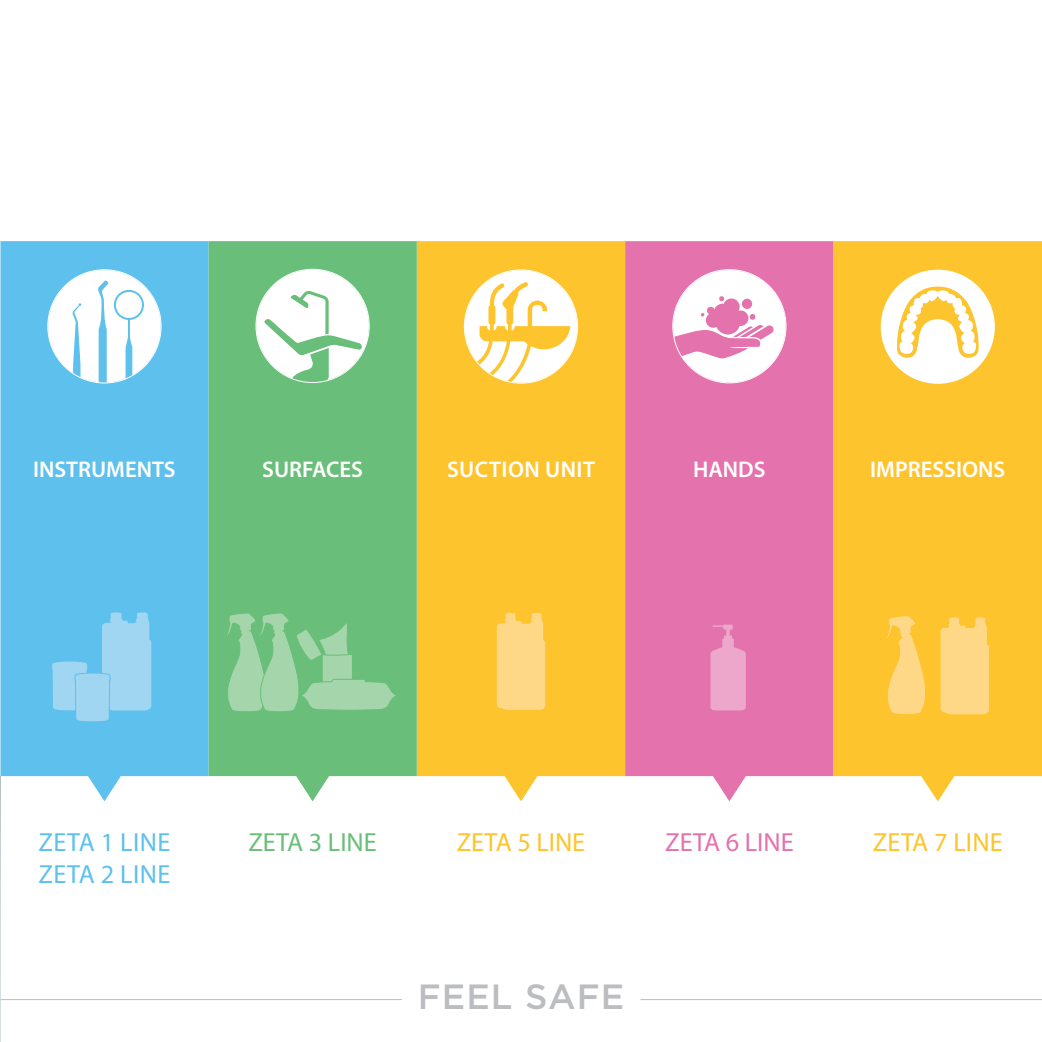
<style>
.page{position:relative;width:1042px;height:1042px;background:#fff}
.page>*{position:absolute;margin:0;border:0;box-sizing:border-box;transform-origin:0 0}
.t1{font:500 35px "Gotham";letter-spacing:.03em;color:#bcbdc0}
.t2{font:26.25px "Myriad Pro";letter-spacing:.02em;color:#5dc0ed}
.t3{font:26.25px "Myriad Pro";color:#fec42e}
.t4{font:26.25px "Myriad Pro";color:#69bf79}
.t5{font:26.25px "Myriad Pro";color:#e472ac}
.t6{font:600 22.75px "Myriad Pro";color:#fff}
.t7{font:600 22.75px "Myriad Pro";letter-spacing:.02em;color:#fff}
</style>
<div class="page">
<svg style="left:0;top:801px;width:1px;height:241px"></svg>
<div style="left:417px;top:241px;width:208px;height:560px;background:#fec42e"></div>
<div style="left:625px;top:241px;width:208px;height:560px;background:#e472ac"></div>
<svg style="left:208px;top:241px;width:209px;height:560px;background:#71c281"></svg>
<div style="left:0;top:241px;width:208px;height:560px;background:#5dc0ed"></div>
<div style="left:833px;top:241px;width:209px;height:560px;background:#fec42e"></div>
<svg style="left:225px;top:612px;width:176px;height:100px;background:#86c990"></svg>
<svg style="left:495px;top:611px;width:51px;height:100px;background:#fed479"></svg>
<svg style="left:52px;top:612px;width:99px;height:111px;background:#87cdf0"></svg>
<svg style="left:710px;top:624px;width:36px;height:87px;background:#ea9ac3"></svg>
<svg style="left:939px;top:616px;width:51px;height:100px;background:#fed479"></svg>
<svg style="left:885px;top:615px;width:41px;height:100px;background:#fecf62"></svg>
<hr style="left:0;top:999px;width:402px;height:1px;background:#bcbdc0">
<hr style="left:640px;top:999px;width:402px;height:1px;background:#bcbdc0">
<svg style="left:465px;top:270px;width:112px;height:113px"></svg>
<svg style="left:256px;top:270px;width:113px;height:110px"></svg>
<svg style="left:48px;top:270px;width:113px;height:112px"></svg>
<div style="left:116px;top:292px;width:26px;height:26px;background:#fff;border-radius:50%"></div>
<div style="left:881px;top:270px;width:114px;height:114px;background:#fff;border-radius:50%"></div>
<svg style="left:896px;top:286px;width:83px;height:72px"></svg>
<svg style="left:673px;top:270px;width:112px;height:112px"></svg>
<div style="left:742px;top:299px;width:10px;height:10px;background:#e472ac;border-radius:50%"></div>
<p class="t6" style="left:33px;top:457px;width:144px">INSTRUMENTS</p>
<p class="t6" style="left:262px;top:457px;width:102px">SURFACES</p>
<p class="t7" style="left:447px;top:457px;width:149px">SUCTION UNIT</p>
<p class="t6" style="left:693px;top:457px;width:74px">HANDS</p>
<p class="t6" style="left:870px;top:457px;width:137px">IMPRESSIONS</p>
<p class="t2" style="left:38px;top:828px;width:134px">ZETA 1 LINE</p>
<p class="t4" style="left:248px;top:828px;width:130px">ZETA 3 LINE</p>
<p class="t3" style="left:457px;top:828px;width:130px">ZETA 5 LINE</p>
<p class="t5" style="left:665px;top:828px;width:130px">ZETA 6 LINE</p>
<p class="t3" style="left:873px;top:827px;width:131px">ZETA 7 LINE</p>
<p class="t2" style="left:38px;top:860px;width:134px">ZETA 2 LINE</p>
<p class="t1" style="left:418px;top:973px;width:208px">FEEL SAFE</p>
</div>
